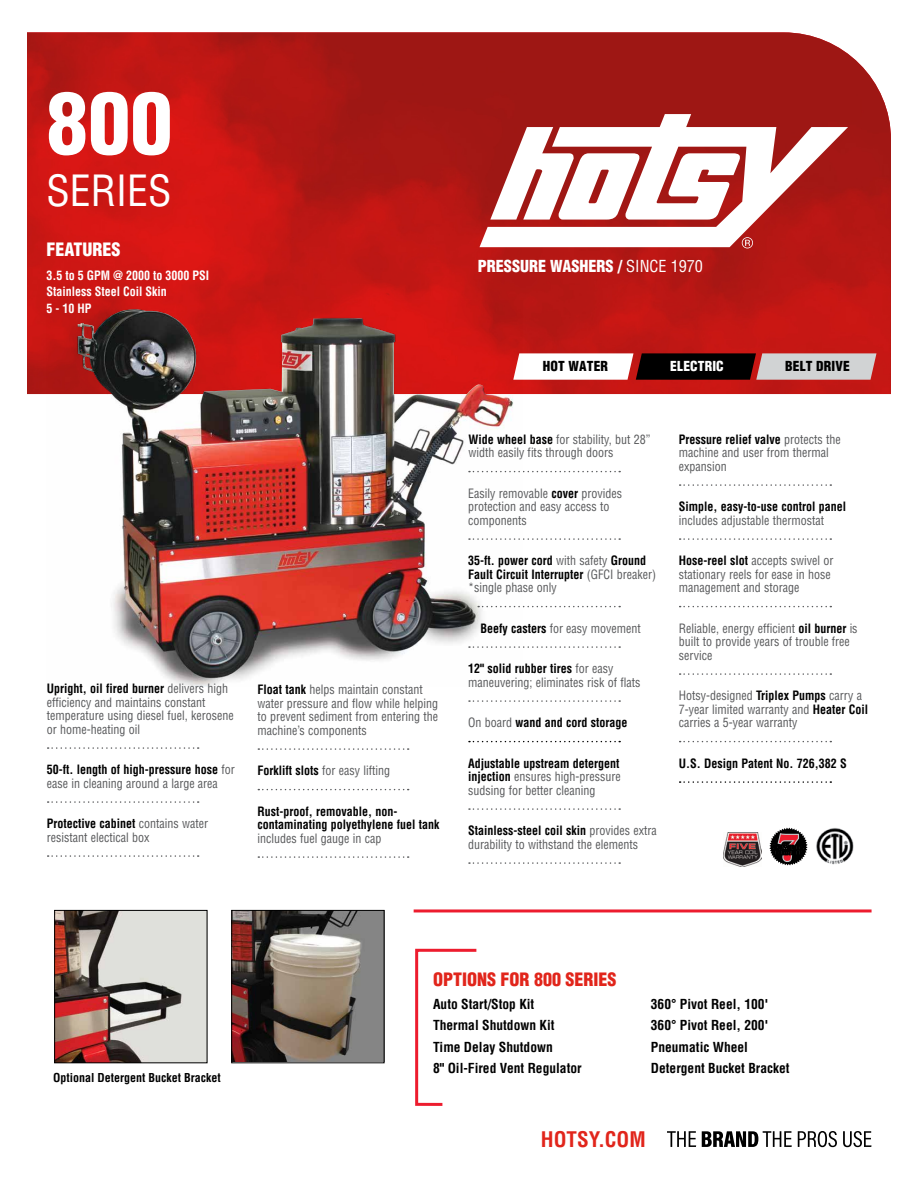
<style>
.page{position:relative;width:918px;height:1188px;background:#fff}
.page>*{position:absolute;margin:0;border:0;box-sizing:border-box;transform-origin:0 0}
.H1-Product_Name{font:900 condensed 82.8px "Helvetica LT Std";color:#fff}
.H1-Product_Name__Series{font:condensed 42px "Helvetica LT Std";letter-spacing:-.005em;color:#fff}
.P-Pg1_Web_Address{font:700 condensed 21px "Helvetica LT Std";color:#e1251b}
.H2-Subheader{font:900 condensed 18px "Helvetica LT Std";color:#e1251b}
.H2-Subheader-2{font:900 condensed 18px "Helvetica LT Std";color:#fff}
.t1{font:900 condensed 16.2px "Helvetica LT Std";color:#fff}
.P-Features{font:700 condensed 13.5px "Helvetica LT Std";color:#000}
.P-MachineType_blk{font:900 condensed 13.5px "Helvetica LT Std";letter-spacing:.01em;color:#000}
.P-Machine_Type_wht{font:900 condensed 13.5px "Helvetica LT Std";letter-spacing:.01em;color:#fff}
.P-Call_outs{font:condensed 12.6px/13.5px "Helvetica LT Std";color:#58595b;scale:.95 1}
.P-Call_outs-2{font:700 condensed 12.6px/13.5px "Helvetica LT Std";color:#000;scale:.95 1}
.H3-Pg_2_Category{font:700 condensed 12.6px "Helvetica LT Std";color:#fff;scale:.95 1}
.P-Options{font:700 condensed 12px "Helvetica LT Std";color:#000}
.s1{font-weight:700;color:#000}
.s2{font-weight:400;color:#58595b}
.s3{font-weight:400}
</style>
<div class="page">
<img style="left:27px;top:32px;width:864px;height:362px">
<svg style="left:667px;top:1131px;width:205px;height:16px"></svg>
<svg style="left:523px;top:353px;width:353px;height:27px"></svg>
<hr style="left:414px;top:909px;width:458px;height:3px;background:#ed1c2e">
<svg style="left:415px;top:948px;width:62px;height:158px"></svg>
<img style="left:46px;top:300px;width:477px;height:387px">
<svg style="left:480px;top:114px;width:368px;height:133px"></svg>
<svg style="left:742px;top:237px;width:11px;height:11px"></svg>
<svg style="left:490px;top:127px;width:151px;height:93px"></svg>
<img style="left:78px;top:310px;width:397px;height:367px">
<svg style="left:48px;top:747px;width:151px;height:2px"></svg>
<svg style="left:48px;top:801px;width:151px;height:2px"></svg>
<svg style="left:48px;top:855px;width:151px;height:2px"></svg>
<svg style="left:258px;top:748px;width:151px;height:2px"></svg>
<svg style="left:258px;top:789px;width:151px;height:1px"></svg>
<svg style="left:258px;top:856px;width:151px;height:2px"></svg>
<svg style="left:469px;top:471px;width:151px;height:1px"></svg>
<svg style="left:469px;top:538px;width:151px;height:2px"></svg>
<svg style="left:478px;top:606px;width:142px;height:1px"></svg>
<svg style="left:469px;top:646px;width:151px;height:2px"></svg>
<svg style="left:469px;top:700px;width:151px;height:2px"></svg>
<svg style="left:469px;top:741px;width:151px;height:1px"></svg>
<svg style="left:469px;top:808px;width:151px;height:2px"></svg>
<svg style="left:469px;top:862px;width:151px;height:2px"></svg>
<svg style="left:680px;top:484px;width:151px;height:2px"></svg>
<svg style="left:680px;top:538px;width:151px;height:2px"></svg>
<svg style="left:680px;top:606px;width:151px;height:1px"></svg>
<svg style="left:680px;top:673px;width:151px;height:2px"></svg>
<svg style="left:680px;top:741px;width:151px;height:1px"></svg>
<svg style="left:680px;top:781px;width:151px;height:2px"></svg>
<svg style="left:769px;top:828px;width:39px;height:37px"></svg>
<img style="left:816px;top:828px;width:38px;height:37px">
<img style="left:724px;top:832px;width:38px;height:35px">
<img style="left:56px;top:912px;width:149px;height:149px">
<div style="left:54px;top:910px;width:153px;height:153px;border:1px solid #000"></div>
<img style="left:233px;top:912px;width:149px;height:149px">
<div style="left:231px;top:910px;width:153px;height:153px;border:1px solid #000"></div>
<h1 class="H1-Product_Name" style="left:46px;top:71px;width:127px">800</h1>
<h1 class="H1-Product_Name__Series" style="left:46px;top:165px;width:127px">SERIES</h1>
<h2 class="H2-Subheader-2" style="left:46px;top:238px;width:76px">FEATURES</h2>
<h3 class="H3-Pg_2_Category" style="left:46px;top:267px;width:173px">3.5 to 5 GPM @ 2000 to 3000 PSI</h3>
<h3 class="H3-Pg_2_Category" style="left:46px;top:284px;width:128px">Stainless Steel Coil Skin</h3>
<h3 class="H3-Pg_2_Category" style="left:46px;top:300px;width:49px">5 - 10 HP</h3>
<p class="P-Call_outs" style="left:47px;top:682px;width:198px"><span class="s1">Upright, oil fired burner</span> delivers high efficiency and maintains constant temperature using diesel fuel, kerosene or home-heating oil</p>
<p class="P-Call_outs" style="left:47px;top:763px;width:199px"><span class="s1">50-ft. length of high-pressure hose</span> for ease in cleaning around a large area</p>
<p class="P-Call_outs" style="left:47px;top:817px;width:171px"><span class="s1">Protective cabinet</span> contains water resistant electical box</p>
<p class="P-Call_outs" style="left:258px;top:683px;width:191px"><span class="s1">Float tank</span> helps maintain constant water pressure and flow while helping to prevent sediment from entering the machine’s components</p>
<p class="P-Call_outs" style="left:258px;top:764px;width:141px"><span class="s1">Forklift slots</span> for easy lifting</p>
<p class="P-Call_outs-2" style="left:258px;top:804px;width:193px">Rust-proof, removable, non&shy;contaminating polyethylene fuel tank <span class="s2">includes fuel gauge in cap</span></p>
<p class="t1" style="left:478px;top:256px;width:227px">PRESSURE WASHERS / <span class="s3">SINCE 1970</span></p>
<p class="P-MachineType_blk" style="left:543px;top:358px;width:67px">HOT WATER</p>
<p class="P-Machine_Type_wht" style="left:670px;top:358px;width:55px">ELECTRIC</p>
<p class="P-MachineType_blk" style="left:785px;top:358px;width:66px">BELT DRIVE</p>
<p class="P-Call_outs" style="left:468px;top:432px;width:193px"><span class="s1">Wide wheel base</span> for stability, but 28” width easily fits through doors</p>
<p class="P-Call_outs" style="left:468px;top:486px;width:163px">Easily removable <span class="s1">cover</span> provides protection and easy access to components</p>
<p class="P-Call_outs-2" style="left:468px;top:554px;width:199px">35-ft. power cord <span class="s2">with safety</span> Ground<br>Fault Circuit Interrupter <span class="s2">(GFCI breaker) *single phase only</span></p>
<p class="P-Call_outs" style="left:480px;top:621px;width:170px"><span class="s1">Beefy casters</span> for easy movement</p>
<p class="P-Call_outs" style="left:468px;top:662px;width:183px"><span class="s1">12" solid rubber tires</span> for easy maneuvering; eliminates risk of flats</p>
<p class="P-Call_outs-2" style="left:468px;top:716px;width:169px"><span class="s2">On board</span> wand and cord storage</p>
<p class="P-Call_outs" style="left:468px;top:756px;width:162px;text-align:justify"><span class="s1">Adjustable upstream detergent injection</span> ensures high-pressure sudsing for better cleaning</p>
<p class="P-Call_outs" style="left:468px;top:824px;width:200px"><span class="s1">Stainless-steel coil skin</span> provides extra durability to withstand the elements</p>
<p class="P-Call_outs" style="left:679px;top:432px;width:172px"><span class="s1">Pressure relief valve</span> protects the machine and user from thermal expansion</p>
<p class="P-Call_outs-2" style="left:679px;top:500px;width:178px">Simple, easy-to-use control panel <span class="s2">includes adjustable thermostat</span></p>
<p class="P-Call_outs" style="left:679px;top:554px;width:164px"><span class="s1">Hose-reel slot</span> accepts swivel or stationary reels for ease in hose management and storage</p>
<p class="P-Call_outs" style="left:679px;top:621px;width:190px">Reliable, energy efficient <span class="s1">oil burner</span> is built to provide years of trouble free service</p>
<p class="P-Call_outs" style="left:679px;top:689px;width:201px">Hotsy-designed <span class="s1">Triplex Pumps</span> carry a<br>7-year limited warranty and <span class="s1">Heater Coil </span>carries a 5-year warranty</p>
<p class="P-Call_outs-2" style="left:679px;top:756px;width:178px">U.S. Design Patent No. 726,382 S</p>
<p class="P-Options" style="left:53px;top:1070px;width:169px">Optional Detergent Bucket Bracket</p>
<h2 class="H2-Subheader" style="left:433px;top:968px;width:185px">OPTIONS FOR 800 SERIES</h2>
<p class="P-Features" style="left:433px;top:995px;width:103px">Auto Start/Stop Kit</p>
<p class="P-Features" style="left:433px;top:1017px;width:123px">Thermal Shutdown Kit</p>
<p class="P-Features" style="left:433px;top:1039px;width:121px">Time Delay Shutdown</p>
<p class="P-Features" style="left:433px;top:1060px;width:150px">8" Oil-Fired Vent Regulator</p>
<p class="P-Features" style="left:651px;top:995px;width:119px">360° Pivot Reel, 100'</p>
<p class="P-Features" style="left:651px;top:1017px;width:119px">360° Pivot Reel, 200'</p>
<p class="P-Features" style="left:651px;top:1039px;width:99px">Pneumatic Wheel</p>
<p class="P-Features" style="left:651px;top:1060px;width:140px">Detergent Bucket Bracket</p>
<p class="P-Pg1_Web_Address" style="left:541px;top:1126px;width:106px">HOTSY.COM</p>
</div>
